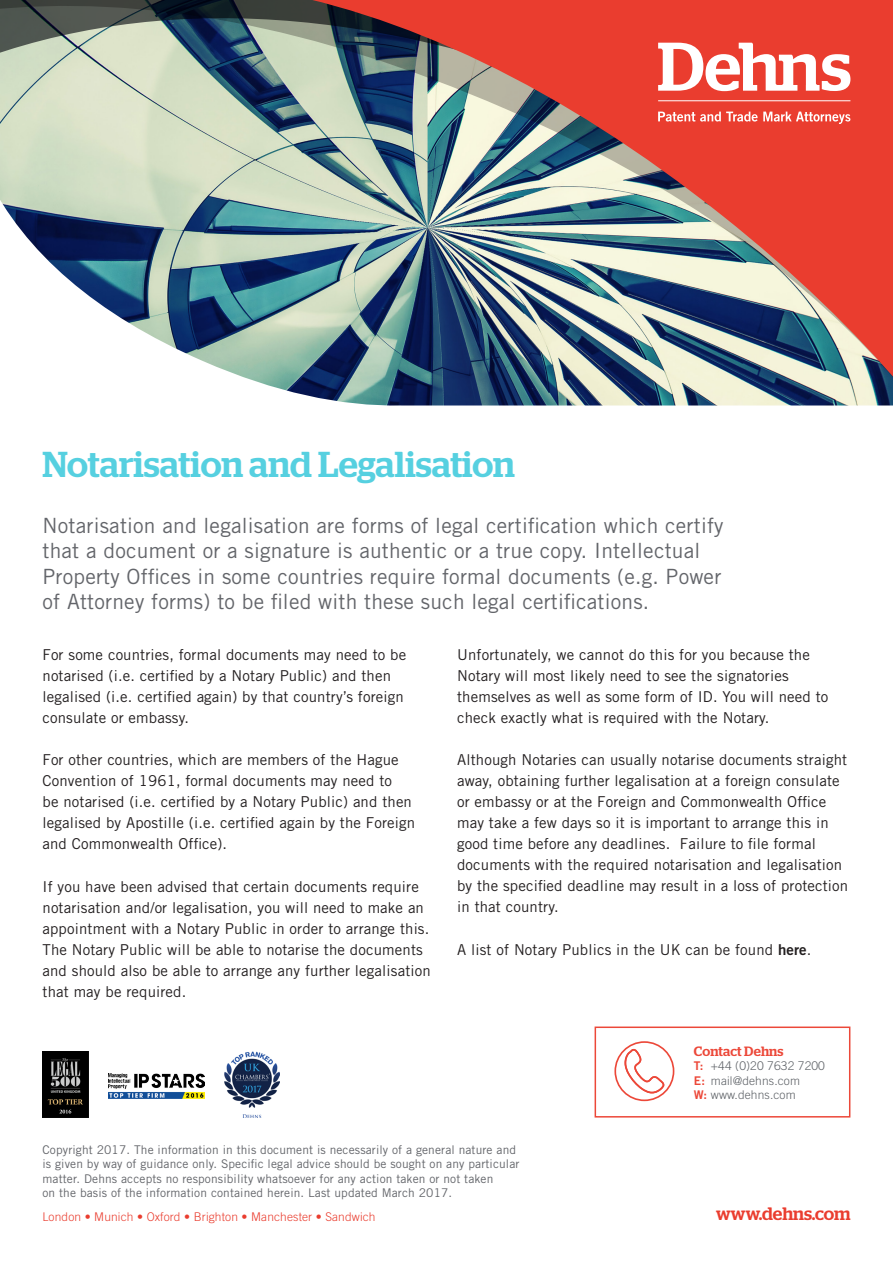
<style>
.page{position:relative;width:893px;height:1263px;background:#fff}
.page>*{position:absolute;margin:0;border:0;box-sizing:border-box;transform-origin:0 0}
.Main_heading{font:500 36px "Stag";color:#56d0e0}
.Intro{font:21px/25.5px "Trade Gothic LT Std";letter-spacing:.01em;color:#63656a}
.t1{font:500 18px "Stag";color:#ea3d2f}
.Body_copy{font:15px/21px "Trade Gothic LT Std";letter-spacing:.01em;color:#231f20}
.Body_copy-2{font:500 13.5px "Stag";letter-spacing:.01em;color:#ec4839}
.t2{font:12px/14.4px "Trade Gothic LT Std";letter-spacing:.01em;color:#63656a}
.t3{font:300 12px "Trade Gothic LT Std";letter-spacing:.01em;color:#ea3d2f}
.Body_copy-3{font:300 12px "Trade Gothic LT Std";letter-spacing:.01em;color:#5c6065}
.s1{font-family:"Trade Gothic LT Std Bd 2"}
.s2{font-family:"Trade Gothic LT Std Bd 2";font-weight:400;color:#ec4839}
.s3{font-weight:400}
</style>
<div class="page">
<svg style="left:0;top:0;width:250px;height:177px;background:#aab5a6"></svg>
<svg style="left:250px;top:0;width:643px;height:177px;background:#b6655d"></svg>
<svg style="left:0;top:177px;width:893px;height:229px;background:#94979c"></svg>
<svg style="left:658px;top:43px;width:192px;height:48px"></svg>
<hr style="left:658px;top:100px;width:192px;height:1px;background:#fff">
<svg style="left:658px;top:112px;width:192px;height:12px;background:#f0786f"></svg>
<img style="left:225px;top:1052px;width:54px;height:65px">
<img style="left:109px;top:1073px;width:95px;height:25px">
<img style="left:43px;top:1052px;width:45px;height:65px">
<div style="left:595px;top:1026px;width:255px;height:91px;border:2px solid #ec4839"></div>
<div style="left:614px;top:1041px;width:60px;height:60px;border:2px solid #ec4839;border-radius:50%"></div>
<svg style="left:624px;top:1048px;width:41px;height:46px"></svg>
<p class="Main_heading" style="left:43px;top:443px;width:474px">Notarisation and Legalisation</p>
<p class="Intro" style="left:43px;top:512px;width:683px">Notarisation and legalisation are forms of legal certification which certify that a document or a signature is authentic or a true copy. Intellectual Property Offices in some countries require formal documents (e.g. Power of Attorney forms) to be filed with these such legal certifications.</p>
<p class="Body_copy" style="left:43px;top:644px;width:365px">For some countries, formal documents may need to be notarised (i.e. certified by a Notary Public) and then legalised (i.e. certified again) by that country’s foreign consulate or embassy.</p>
<p class="Body_copy" style="left:43px;top:749px;width:374px">For other countries, which are members of the Hague Convention of 1961, formal documents may need to<br>be notarised (i.e. certified by a Notary Public) and then legalised by Apostille (i.e. certified again by the Foreign and Commonwealth Office).</p>
<p class="Body_copy" style="left:43px;top:876px;width:390px">If you have been advised that certain documents require notarisation and/or legalisation, you will need to make an appointment with a Notary Public in order to arrange this.<br>The Notary Public will be able to notarise the documents and should also be able to arrange any further legalisation that may be required.</p>
<p class="Body_copy" style="left:457px;top:644px;width:373px">Unfortunately, we cannot do this for you because the Notary will most likely need to see the signatories themselves as well as some form of ID. You will need to check exactly what is required with the Notary.</p>
<p class="Body_copy" style="left:457px;top:749px;width:393px">Although Notaries can usually notarise documents straight away, obtaining further legalisation at a foreign consulate or embassy or at the Foreign and Commonwealth Office may take a few days so it is important to arrange this in good time before any deadlines. Failure to file formal documents with the required notarisation and legalisation by the specified deadline may result in a loss of protection in that country.</p>
<p class="Body_copy" style="left:457px;top:939px;width:356px">A list of Notary Publics in the UK can be found <span class="s1">here</span>.</p>
<p class="Body_copy-2" style="left:694px;top:1043px;width:91px">Contact Dehns</p>
<p class="Body_copy-3" style="left:694px;top:1059px;width:133px"><span class="s2">T:</span> +44 (0)20 7632 7200</p>
<p class="Body_copy-3" style="left:694px;top:1073px;width:108px"><span class="s2">E:</span> mail@dehns.com</p>
<p class="Body_copy-3" style="left:694px;top:1088px;width:103px"><span class="s2">W:</span> www.dehns.com</p>
<p class="t2" style="left:43px;top:1142px;width:478px">Copyright 2017. The information in this document is necessarily of a general nature and is given by way of guidance only. Specific legal advice should be sought on any particular matter. Dehns accepts no responsibility whatsoever for any action taken or not taken<br>on the basis of the information contained herein. Last updated March 2017.</p>
<p class="t3" style="left:43px;top:1209px;width:335px">London <span class="s3">•</span> Munich <span class="s3">•</span> Oxford <span class="s3">•</span> Brighton <span class="s3">•</span> Manchester <span class="s3">•</span> Sandwich</p>
<p class="t1" style="left:716px;top:1203px;width:136px">www.dehns.com</p>
</div>
